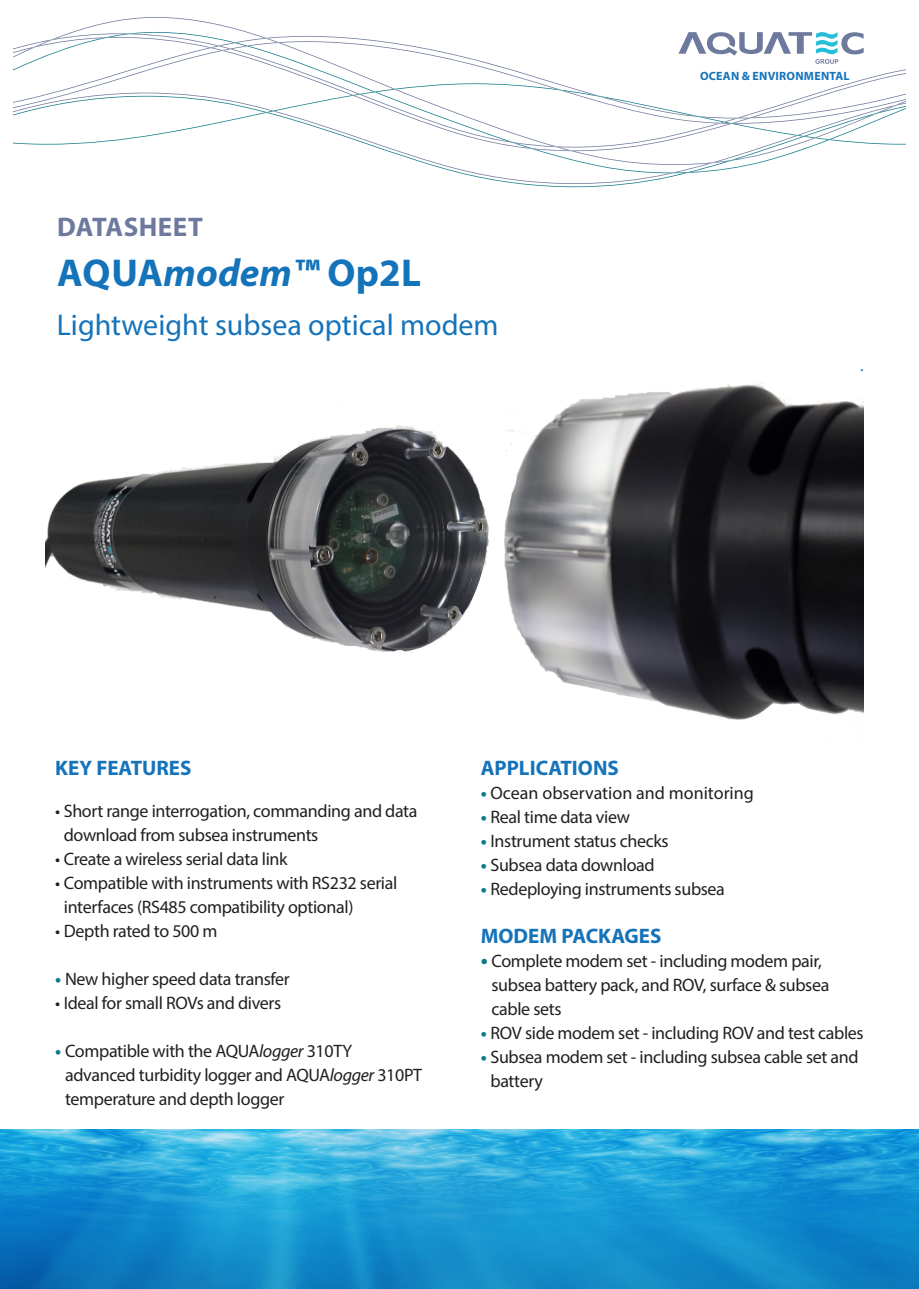
<style>
.page{position:relative;width:919px;height:1289px;background:#fff}
.page>*{position:absolute;margin:0;border:0;box-sizing:border-box;transform-origin:0 0}
.t1{font:700 39px "Myriad Pro";letter-spacing:.005em;color:#1573ba}
.t2{font:30px "Myriad Pro";color:#1573ba}
.t3{font:700 27px "Myriad Pro";letter-spacing:.02em;color:#6d799d}
.t4{font:700 21px "Myriad Pro";color:#1573ba}
.t5{font:18px/24px "Myriad Pro";letter-spacing:-.02em;color:#231f20}
.t6{font:18px "Myriad Pro";color:#231f20}
.t7{font:16.5px "Myriad Pro";color:#1573ba}
.t8{font:700 12px "Myriad Pro";letter-spacing:.02em;color:#1573ba}
.s1{font-style:italic}
.s2{font-weight:700;color:#107b89}
.s3{font-weight:700;font-size:21px;color:#107b89}
</style>
<div class="page">
<svg style="left:424px;top:163px;width:335px;height:24px"></svg>
<svg style="left:13px;top:30px;width:893px;height:133px"></svg>
<img style="left:46px;top:382px;width:817px;height:358px">
<img style="left:0;top:1129px;width:918px;height:159px">
<p class="t3" style="left:57px;top:209px;width:147px">DATASHEET</p>
<p class="t1" style="left:57px;top:247px;width:365px">AQUA<span class="s1">modem™</span> Op2L</p>
<p class="t2" style="left:57px;top:306px;width:443px">Lightweight subsea optical modem</p>
<p class="t8" style="left:700px;top:68px;width:151px">OCEAN &amp; ENVIRONMENTAL</p>
<p class="t7" style="left:860px;top:355px;width:5px">.</p>
<p class="t4" style="left:55px;top:754px;width:138px">KEY FEATURES</p>
<p class="t5" style="left:64px;top:798px;width:355px;text-indent:-9px">• Short range interrogation, commanding and data download from subsea instruments</p>
<p class="t5" style="left:55px;top:846px;width:234px">• Create a wireless serial data link</p>
<p class="t5" style="left:64px;top:870px;width:335px;text-indent:-9px">• Compatible with instruments with RS232 serial interfaces (RS485 compatibility optional)</p>
<p class="t5" style="left:55px;top:918px;width:164px">• Depth rated to 500 m</p>
<p class="t5" style="left:55px;top:966px;width:236px"><span class="s2">•</span> New higher speed data transfer</p>
<p class="t5" style="left:55px;top:990px;width:227px">• Ideal for small ROVs and divers</p>
<p class="t5" style="left:65px;top:1038px;width:358px;text-indent:-10px"><span class="s2">•</span> Compatible with the AQUA<span class="s1">logger</span> 310TY advanced turbidity logger and AQUA<span class="s1">logger</span> 310PT temperature and depth logger</p>
<p class="t4" style="left:480px;top:754px;width:140px">APPLICATIONS</p>
<p class="t6" style="left:480px;top:782px;width:274px"><span class="s2">•</span> Ocean observation and monitoring</p>
<p class="t5" style="left:480px;top:804px;width:151px"><span class="s2">•</span> Real time data view</p>
<p class="t5" style="left:480px;top:828px;width:189px"><span class="s2">•</span> Instrument status checks</p>
<p class="t5" style="left:480px;top:852px;width:175px"><span class="s2">•</span> Subsea data download</p>
<p class="t5" style="left:480px;top:876px;width:246px"><span class="s2">•</span> Redeploying instruments subsea</p>
<p class="t4" style="left:480px;top:922px;width:182px">MODEM PACKAGES</p>
<p class="t5" style="left:491px;top:948px;width:339px;text-indent:-11px"><span class="s3">•</span> Complete modem set - including modem pair, subsea battery pack, and ROV, surface &amp; subsea cable sets</p>
<p class="t5" style="left:480px;top:1020px;width:384px"><span class="s2">•</span> ROV side modem set - including ROV and test cables</p>
<p class="t5" style="left:490px;top:1044px;width:369px;text-indent:-10px"><span class="s2">•</span> Subsea modem set - including subsea cable set and battery</p>
</div>
